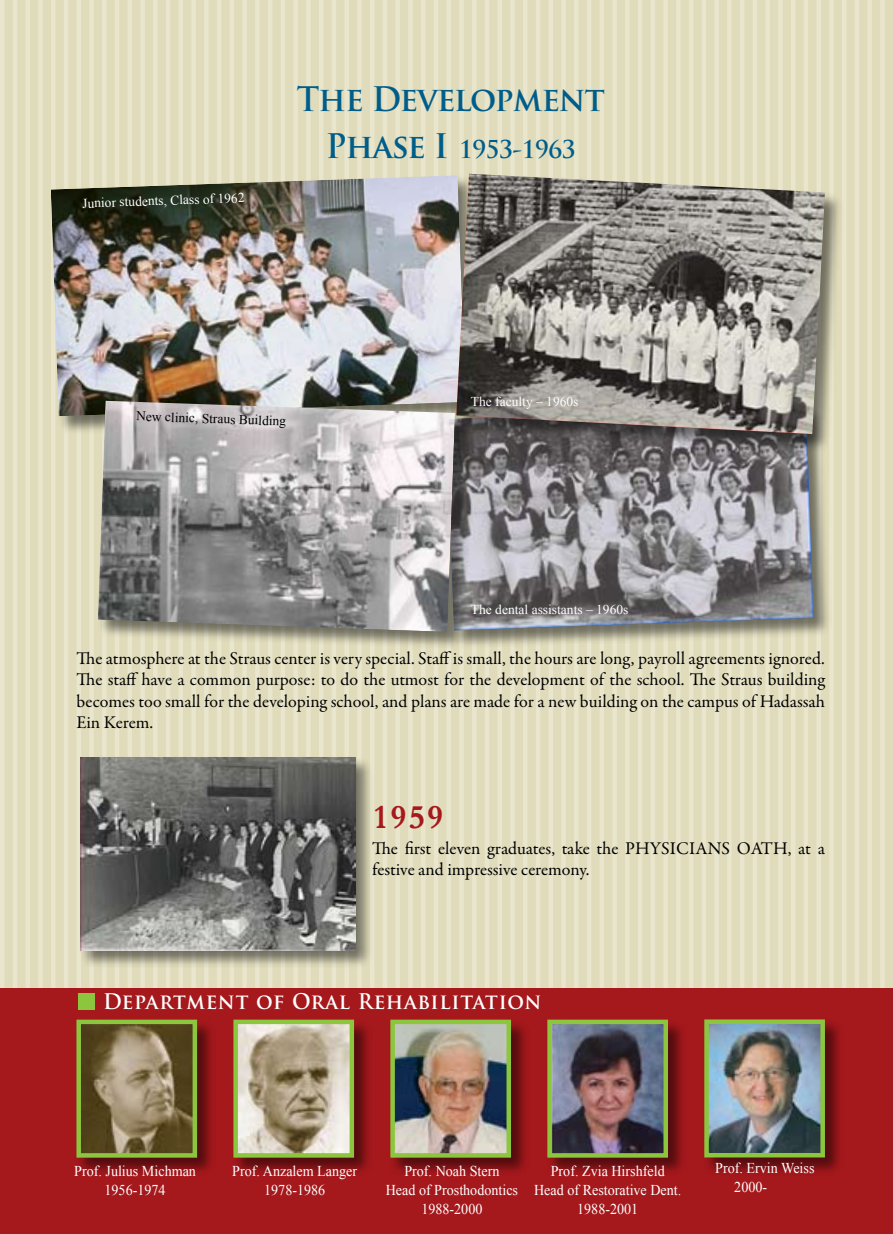
<style>
.page{position:relative;width:893px;height:1234px;background:#fff}
.page>*{position:absolute;margin:0;border:0;box-sizing:border-box;transform-origin:0 0}
.t1{font:700 33px "Trajan Pro";letter-spacing:-.02em;color:#005d8a;scale:.96 1}
.t2{font:700 33px "Garamond";color:#a5181c}
.t3{font:700 24px "Trajan Pro";letter-spacing:-.02em;color:#005d8a;scale:.96 1}
.t4{font:700 21px "Trajan Pro";letter-spacing:.03em;color:#fff;scale:.96 1}
.t5{font:18px/21.6px "Garamond Premr Pro";letter-spacing:-.005em;color:#000;text-align:justify}
.t6{font:15px/19.2px "Times New Roman";color:#fff;text-align:center;scale:.94 1}
.t7{font:13.5px "Times New Roman";color:#fff}
.t8{font:13.5px "Times New Roman";color:#000}
.s1{font-size:33px}
</style>
<div class="page">
<div style="left:0;top:0;width:893px;height:1233px;background:#e0dbba"></div>
<hr style="left:0;top:0;width:4px;height:1233px;background:#e9e6cd">
<hr style="left:13px;top:0;width:4px;height:1233px;background:#e9e6cd">
<hr style="left:26px;top:0;width:4px;height:1233px;background:#e9e6cd">
<div style="left:38px;top:0;width:5px;height:1233px;background:#e9e6cd"></div>
<div style="left:51px;top:0;width:5px;height:1233px;background:#e9e6cd"></div>
<hr style="left:64px;top:0;width:4px;height:1233px;background:#e9e6cd">
<hr style="left:77px;top:0;width:4px;height:1233px;background:#e9e6cd">
<div style="left:89px;top:0;width:5px;height:1233px;background:#e9e6cd"></div>
<div style="left:102px;top:0;width:5px;height:1233px;background:#e9e6cd"></div>
<hr style="left:115px;top:0;width:4px;height:1233px;background:#e9e6cd">
<hr style="left:128px;top:0;width:4px;height:1233px;background:#e9e6cd">
<div style="left:140px;top:0;width:5px;height:1233px;background:#e9e6cd"></div>
<div style="left:153px;top:0;width:5px;height:1233px;background:#e9e6cd"></div>
<hr style="left:166px;top:0;width:4px;height:1233px;background:#e9e6cd">
<hr style="left:179px;top:0;width:4px;height:1233px;background:#e9e6cd">
<div style="left:191px;top:0;width:5px;height:1233px;background:#e9e6cd"></div>
<div style="left:204px;top:0;width:5px;height:1233px;background:#e9e6cd"></div>
<hr style="left:217px;top:0;width:4px;height:1233px;background:#e9e6cd">
<hr style="left:230px;top:0;width:4px;height:1233px;background:#e9e6cd">
<div style="left:242px;top:0;width:5px;height:1233px;background:#e9e6cd"></div>
<div style="left:255px;top:0;width:5px;height:1233px;background:#e9e6cd"></div>
<hr style="left:268px;top:0;width:4px;height:1233px;background:#e9e6cd">
<hr style="left:281px;top:0;width:4px;height:1233px;background:#e9e6cd">
<div style="left:293px;top:0;width:5px;height:1233px;background:#e9e6cd"></div>
<div style="left:306px;top:0;width:5px;height:1233px;background:#e9e6cd"></div>
<hr style="left:319px;top:0;width:4px;height:1233px;background:#e9e6cd">
<hr style="left:332px;top:0;width:4px;height:1233px;background:#e9e6cd">
<div style="left:344px;top:0;width:5px;height:1233px;background:#e9e6cd"></div>
<div style="left:357px;top:0;width:5px;height:1233px;background:#e9e6cd"></div>
<hr style="left:370px;top:0;width:4px;height:1233px;background:#e9e6cd">
<hr style="left:383px;top:0;width:4px;height:1233px;background:#e9e6cd">
<div style="left:395px;top:0;width:5px;height:1233px;background:#e9e6cd"></div>
<div style="left:408px;top:0;width:5px;height:1233px;background:#e9e6cd"></div>
<hr style="left:421px;top:0;width:4px;height:1233px;background:#e9e6cd">
<hr style="left:434px;top:0;width:4px;height:1233px;background:#e9e6cd">
<div style="left:446px;top:0;width:5px;height:1233px;background:#e9e6cd"></div>
<div style="left:459px;top:0;width:5px;height:1233px;background:#e9e6cd"></div>
<hr style="left:472px;top:0;width:4px;height:1233px;background:#e9e6cd">
<hr style="left:485px;top:0;width:4px;height:1233px;background:#e9e6cd">
<div style="left:497px;top:0;width:5px;height:1233px;background:#e9e6cd"></div>
<div style="left:510px;top:0;width:5px;height:1233px;background:#e9e6cd"></div>
<hr style="left:523px;top:0;width:4px;height:1233px;background:#e9e6cd">
<hr style="left:536px;top:0;width:4px;height:1233px;background:#e9e6cd">
<hr style="left:549px;top:0;width:4px;height:1233px;background:#e9e6cd">
<div style="left:561px;top:0;width:5px;height:1233px;background:#e9e6cd"></div>
<div style="left:574px;top:0;width:5px;height:1233px;background:#e9e6cd"></div>
<hr style="left:587px;top:0;width:4px;height:1233px;background:#e9e6cd">
<hr style="left:600px;top:0;width:4px;height:1233px;background:#e9e6cd">
<div style="left:612px;top:0;width:5px;height:1233px;background:#e9e6cd"></div>
<div style="left:625px;top:0;width:5px;height:1233px;background:#e9e6cd"></div>
<hr style="left:638px;top:0;width:4px;height:1233px;background:#e9e6cd">
<hr style="left:651px;top:0;width:4px;height:1233px;background:#e9e6cd">
<div style="left:663px;top:0;width:5px;height:1233px;background:#e9e6cd"></div>
<div style="left:676px;top:0;width:5px;height:1233px;background:#e9e6cd"></div>
<hr style="left:689px;top:0;width:4px;height:1233px;background:#e9e6cd">
<hr style="left:702px;top:0;width:4px;height:1233px;background:#e9e6cd">
<div style="left:714px;top:0;width:5px;height:1233px;background:#e9e6cd"></div>
<div style="left:727px;top:0;width:5px;height:1233px;background:#e9e6cd"></div>
<hr style="left:740px;top:0;width:4px;height:1233px;background:#e9e6cd">
<hr style="left:753px;top:0;width:4px;height:1233px;background:#e9e6cd">
<div style="left:765px;top:0;width:5px;height:1233px;background:#e9e6cd"></div>
<div style="left:778px;top:0;width:5px;height:1233px;background:#e9e6cd"></div>
<hr style="left:791px;top:0;width:4px;height:1233px;background:#e9e6cd">
<hr style="left:804px;top:0;width:4px;height:1233px;background:#e9e6cd">
<div style="left:816px;top:0;width:5px;height:1233px;background:#e9e6cd"></div>
<div style="left:829px;top:0;width:5px;height:1233px;background:#e9e6cd"></div>
<hr style="left:842px;top:0;width:4px;height:1233px;background:#e9e6cd">
<hr style="left:855px;top:0;width:4px;height:1233px;background:#e9e6cd">
<div style="left:867px;top:0;width:5px;height:1233px;background:#e9e6cd"></div>
<div style="left:880px;top:0;width:5px;height:1233px;background:#e9e6cd"></div>
<img style="left:51px;top:175px;width:404px;height:241px">
<div style="left:0;top:987px;width:893px;height:246px;background:#a5181c"></div>
<div style="left:445px;top:405px;width:387px;height:244px;background:#000;opacity:.5"></div>
<img style="left:474px;top:453px;width:339px;height:177px">
<div style="left:79px;top:755px;width:296px;height:214px;background:#000;opacity:.5"></div>
<img style="left:80px;top:757px;width:275px;height:193px">
<div style="left:96px;top:399px;width:378px;height:251px;background:#000;opacity:.5"></div>
<img style="left:98px;top:400px;width:357px;height:231px">
<div style="left:455px;top:172px;width:388px;height:281px;background:#000;opacity:.5"></div>
<img style="left:456px;top:174px;width:369px;height:260px">
<div style="left:703px;top:1017px;width:140px;height:158px;background:#000;opacity:.5"></div>
<img style="left:709px;top:1024px;width:111px;height:128px">
<div style="left:704px;top:1019px;width:121px;height:138px;border:4px solid #8cc63f"></div>
<div style="left:75px;top:1017px;width:140px;height:158px;background:#000;opacity:.5"></div>
<img style="left:81px;top:1024px;width:111px;height:128px">
<div style="left:76px;top:1019px;width:121px;height:138px;border:4px solid #8cc63f"></div>
<div style="left:232px;top:1017px;width:140px;height:158px;background:#000;opacity:.5"></div>
<img style="left:238px;top:1024px;width:111px;height:128px">
<div style="left:233px;top:1019px;width:121px;height:138px;border:4px solid #8cc63f"></div>
<div style="left:389px;top:1017px;width:140px;height:158px;background:#000;opacity:.5"></div>
<img style="left:395px;top:1024px;width:111px;height:128px">
<div style="left:390px;top:1019px;width:121px;height:138px;border:4px solid #8cc63f"></div>
<div style="left:546px;top:1017px;width:140px;height:158px;background:#000;opacity:.5"></div>
<img style="left:552px;top:1024px;width:111px;height:128px">
<div style="left:547px;top:1019px;width:121px;height:138px;border:4px solid #8cc63f"></div>
<div style="left:78px;top:992px;width:16px;height:17px;background:#8cc63f"></div>
<p class="t7" style="left:82px;top:194px;width:164px;rotate:-2deg">Junior students, Class of 1962</p>
<h1 class="t1" style="left:297px;top:79px;width:322px">The Development</h1>
<h2 class="t3" style="left:326px;top:134px;width:262px"><span class="s1">Phase I</span> 1953-1963</h2>
<p class="t8" style="left:137px;top:406px;width:151px;rotate:2deg">New clinic, Straus Building</p>
<p class="t7" style="left:471px;top:392px;width:109px">The faculty – 1960s</p>
<p class="t7" style="left:471px;top:600px;width:159px">The dental assistants – 1960s</p>
<p class="t5" style="left:77px;top:647px;width:750px">The atmosphere at the Straus center is very special. Staff is small, the hours are long, payroll agreements ignored.<br>The staff have a common purpose: to do the utmost for the development of the school. The Straus building becomes too small for the developing school, and plans are made for a new building on the campus of Hadassah Ein Kerem.</p>
<h1 class="t2" style="left:372px;top:795px;width:73px">1959</h1>
<p class="t5" style="left:372px;top:837px;width:454px">The first eleven graduates, take the PHYSICIANS OATH, at a festive and impressive ceremony.</p>
<p class="t4" style="left:103px;top:987px;width:458px">Department of Oral Rehabilitation</p>
<p class="t6" style="left:74px;top:1160px;width:131px">Prof. Julius Michman<br>1956-1974</p>
<p class="t6" style="left:232px;top:1160px;width:134px">Prof. Anzalem Langer<br>1978-1986</p>
<p class="t6" style="left:386px;top:1160px;width:142px">Prof. Noah Stern<br>Head of Prosthodontics<br>1988-2000</p>
<p class="t6" style="left:534px;top:1160px;width:158px">Prof. Zvia Hirshfeld<br>Head of Restorative Dent.<br>1988-2001</p>
<p class="t6" style="left:734px;top:1157px;width:87px;text-align:left;text-indent:-19px">Prof. Ervin Weiss<br>2000-</p>
</div>
